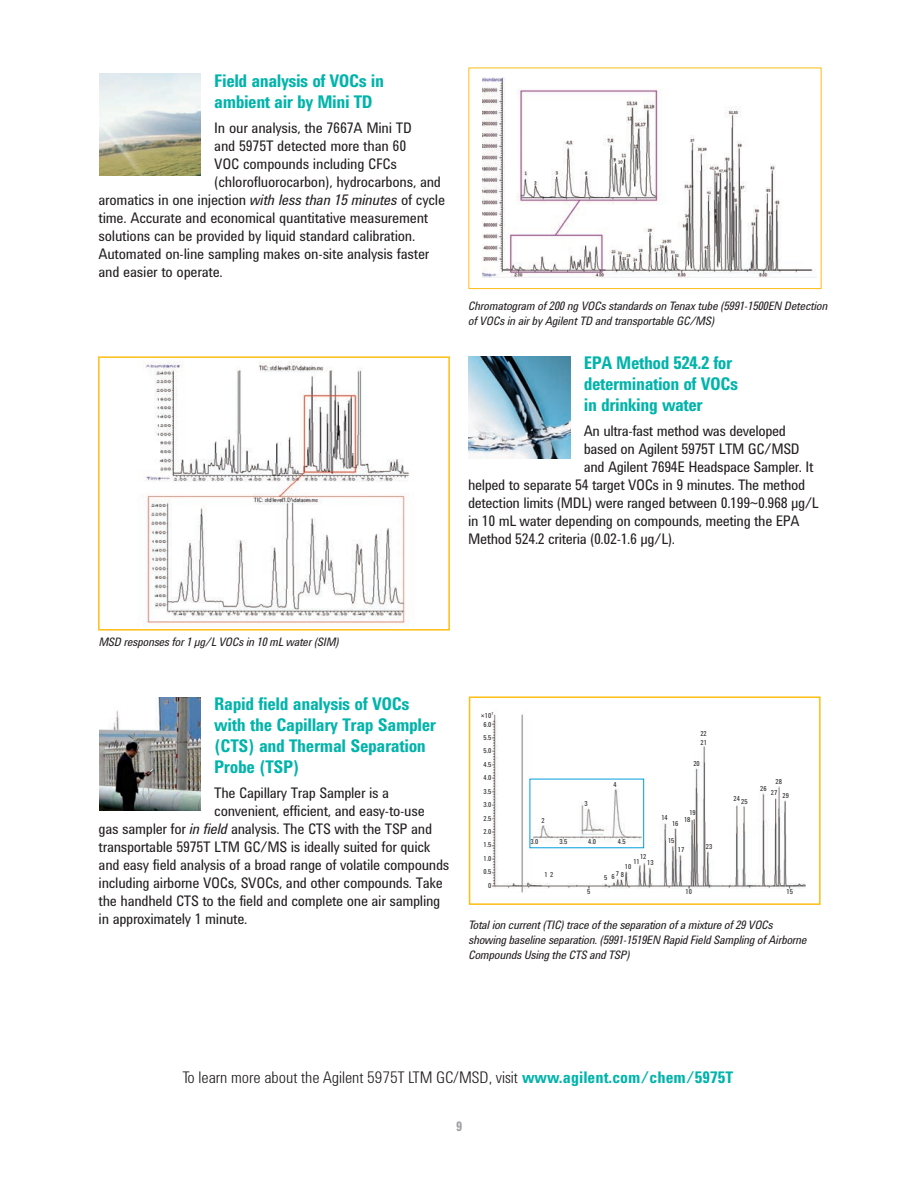
<style>
.page{position:relative;width:918px;height:1188px;background:#fff}
.page>*{position:absolute;margin:0;border:0;box-sizing:border-box;transform-origin:0 0}
.t1{font:700 18px/21px "Agilent Condensed CFF";letter-spacing:-.025em;color:#00b4ab}
.t2{font:300 16.5px "Agilent Condensed CFF";color:#231f20}
.t3{font:15px "Agilent Condensed CFF";letter-spacing:-.02em;color:#231f20}
.t4{font:700 13.5px "Agilent Condensed CFF";color:#a1a1a5}
.t5{font:italic 12px/15px "Agilent Condensed CFF";letter-spacing:-.025em;color:#231f20}
.t6{font:7.05px/13.4px "Agilent Condensed CFF";color:#201d1e;text-align:center}
.s1{font-style:italic}
.s2{font-weight:700;color:#00b4ab}
</style>
<div class="page">
<img style="left:482px;top:78px;width:331px;height:199px">
<div style="left:469px;top:68px;width:352px;height:221px;border:1px solid #fdbe12"></div>
<img style="left:99px;top:697px;width:102px;height:114px">
<img style="left:143px;top:361px;width:266px;height:263px">
<div style="left:98px;top:356px;width:352px;height:275px;border:2px solid #fdbe12"></div>
<img style="left:491px;top:714px;width:315px;height:178px">
<div style="left:469px;top:696px;width:352px;height:209px;border:2px solid #fdbe12"></div>
<img style="left:469px;top:357px;width:101px;height:102px">
<img style="left:99px;top:73px;width:102px;height:102px">
<p class="t1" style="left:214px;top:72px;width:171px">Field analysis of VOCs in ambient air by Mini TD</p>
<p class="t3" style="left:214px;top:122px;width:199px">In our analysis, the 7667A Mini TD</p>
<p class="t3" style="left:214px;top:140px;width:194px">and 5975T detected more than 60</p>
<p class="t3" style="left:214px;top:158px;width:184px">VOC compounds including CFCs</p>
<p class="t3" style="left:214px;top:176px;width:228px">(chlorofluorocarbon), hydrocarbons, and</p>
<p class="t3" style="left:98px;top:194px;width:348px">aromatics in one injection <span class="s1">with less than 15 minutes</span> of cycle</p>
<p class="t3" style="left:98px;top:212px;width:331px">time. Accurate and economical quantitative measurement</p>
<p class="t3" style="left:98px;top:230px;width:318px">solutions can be provided by liquid standard calibration.</p>
<p class="t3" style="left:98px;top:248px;width:333px">Automated on-line sampling makes on-site analysis faster</p>
<p class="t3" style="left:98px;top:266px;width:126px">and easier to operate.</p>
<p class="t5" style="left:469px;top:299px;width:361px">Chromatogram of 200 ng VOCs standards on Tenax tube (5991-1500EN Detection of VOCs in air by Agilent TD and transportable GC/MS)</p>
<p class="t1" style="left:584px;top:354px;width:156px">EPA Method 524.2 for determination of VOCs in drinking water</p>
<p class="t3" style="left:584px;top:425px;width:204px">An ultra-fast method was developed</p>
<p class="t3" style="left:584px;top:443px;width:218px">based on Agilent 5975T LTM GC/MSD</p>
<p class="t3" style="left:584px;top:461px;width:231px">and Agilent 7694E Headspace Sampler. It</p>
<p class="t3" style="left:468px;top:479px;width:339px">helped to separate 54 target VOCs in 9 minutes. The method</p>
<p class="t3" style="left:468px;top:497px;width:352px">detection limits (MDL) were ranged between 0.199~0.968 μg/L</p>
<p class="t3" style="left:468px;top:515px;width:333px">in 10 mL water depending on compounds, meeting the EPA</p>
<p class="t3" style="left:468px;top:533px;width:209px">Method 524.2 criteria (0.02-1.6 μg/L).</p>
<p class="t5" style="left:99px;top:636px;width:242px">MSD responses for 1 μg/L VOCs in 10 mL water (SIM)</p>
<p class="t1" style="left:214px;top:695px;width:223px">Rapid field analysis of VOCs with the Capillary Trap Sampler (CTS) and Thermal Separation<br>Probe (TSP)</p>
<p class="t3" style="left:214px;top:787px;width:176px">The Capillary Trap Sampler is a</p>
<p class="t3" style="left:214px;top:805px;width:212px">convenient, efficient, and easy-to-use</p>
<p class="t3" style="left:99px;top:823px;width:335px">gas sampler for <span class="s1">in field</span> analysis. The CTS with the TSP and</p>
<p class="t3" style="left:99px;top:841px;width:333px">transportable 5975T LTM GC/MS is ideally suited for quick</p>
<p class="t3" style="left:99px;top:859px;width:352px">and easy field analysis of a broad range of volatile compounds</p>
<p class="t3" style="left:99px;top:877px;width:346px">including airborne VOCs, SVOCs, and other compounds. Take</p>
<p class="t3" style="left:99px;top:895px;width:343px">the handheld CTS to the field and complete one air sampling</p>
<p class="t3" style="left:99px;top:913px;width:150px">in approximately 1 minute.</p>
<p class="t6" style="left:481px;top:711px;width:14px;line-height:9px">×10<sup>7<br></sup>6.0</p>
<p class="t6" style="left:483px;top:732px;width:10px;text-align:right">5.5<br>5.0<br>4.5<br>4.0<br>3.5<br>3.0<br>2.5<br>2.0<br>1.5<br>1.0<br>0.5<br>0</p>
<p class="t6" style="left:700px;top:727px;width:8px">22</p>
<p class="t6" style="left:701px;top:736px;width:8px">21</p>
<p class="t6" style="left:541px;top:814px;width:5px">2</p>
<p class="t6" style="left:531px;top:836px;width:10px">3.0</p>
<p class="t6" style="left:585px;top:797px;width:5px">3</p>
<p class="t6" style="left:613px;top:779px;width:5px">4</p>
<p class="t6" style="left:559px;top:836px;width:10px">3.5</p>
<p class="t6" style="left:588px;top:836px;width:10px">4.0</p>
<p class="t6" style="left:618px;top:836px;width:10px">4.5</p>
<p class="t6" style="left:640px;top:851px;width:8px">12</p>
<p class="t6" style="left:633px;top:855px;width:8px">11</p>
<p class="t6" style="left:647px;top:856px;width:8px">13</p>
<p class="t6" style="left:625px;top:861px;width:8px">10</p>
<p class="t6" style="left:545px;top:868px;width:10px">1 2</p>
<p class="t6" style="left:604px;top:869px;width:21px">5 678</p>
<p class="t6" style="left:693px;top:757px;width:8px">20</p>
<p class="t6" style="left:689px;top:806px;width:8px">19</p>
<p class="t6" style="left:661px;top:812px;width:8px">14</p>
<p class="t6" style="left:684px;top:814px;width:8px">18</p>
<p class="t6" style="left:672px;top:817px;width:8px">16</p>
<p class="t6" style="left:668px;top:834px;width:8px">15</p>
<p class="t6" style="left:678px;top:843px;width:8px">17</p>
<p class="t6" style="left:706px;top:840px;width:8px">23</p>
<p class="t6" style="left:734px;top:794px;width:15px">24 25</p>
<p class="t6" style="left:776px;top:776px;width:8px">28</p>
<p class="t6" style="left:760px;top:782px;width:8px">26</p>
<p class="t6" style="left:771px;top:787px;width:8px">27</p>
<p class="t6" style="left:782px;top:789px;width:8px">29</p>
<p class="t6" style="left:587px;top:886px;width:5px">5</p>
<p class="t6" style="left:686px;top:886px;width:8px">01</p>
<p class="t6" style="left:786px;top:886px;width:8px">51</p>
<p class="t5" style="left:469px;top:918px;width:340px">Total ion current (TIC) trace of the separation of a mixture of 29 VOCs showing baseline separation. (5991-1519EN Rapid Field Sampling of Airborne<br>Compounds Using the CTS and TSP)</p>
<p class="t2" style="left:183px;top:1071px;width:552px">To learn more about the Agilent 5975T LTM GC/MSD, visit <span class="s2">www.agilent.com/chem/5975T</span></p>
<p class="t4" style="left:456px;top:1121px;width:8px">9</p>
</div>
